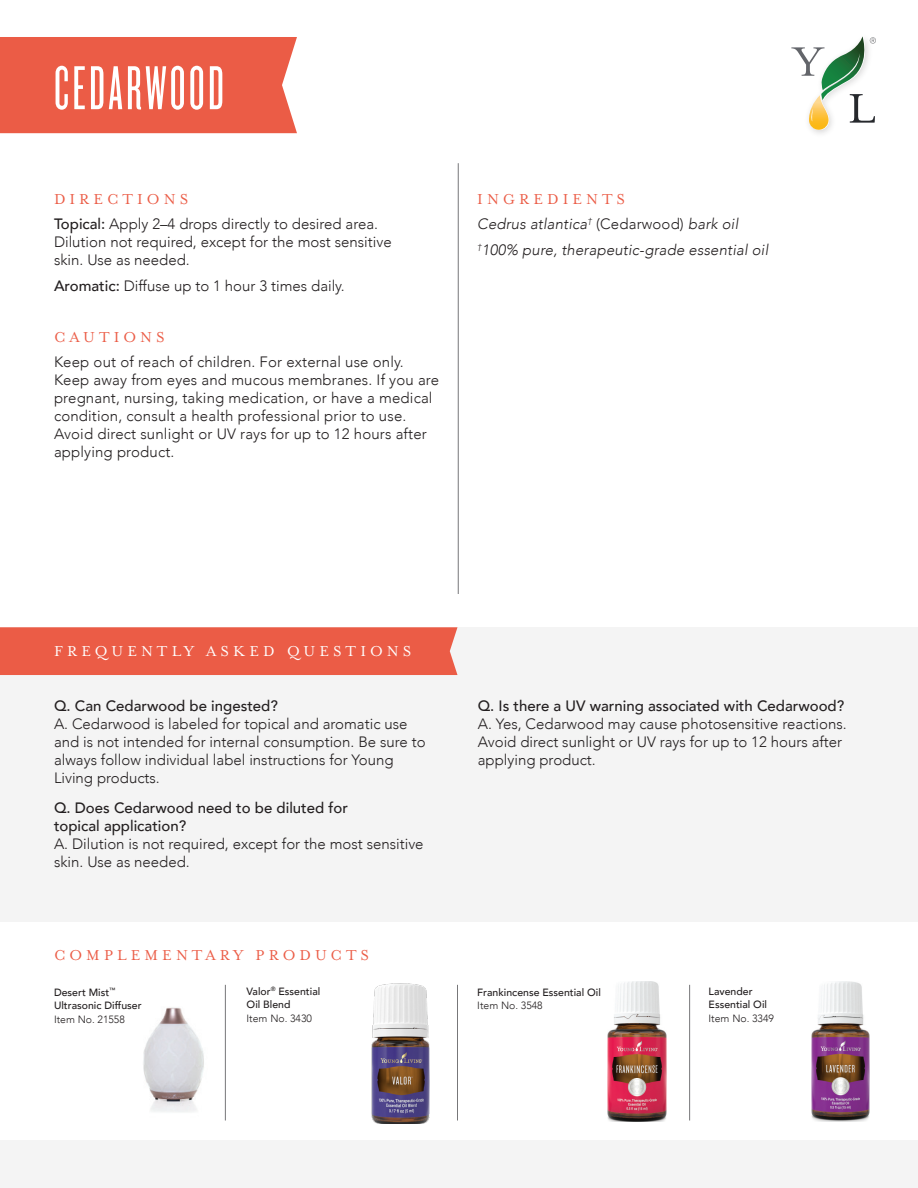
<style>
.page{position:relative;width:918px;height:1188px;background:#fff}
.page>*{position:absolute;margin:0;border:0;box-sizing:border-box;transform-origin:0 0}
.t1{font:64.5px "Knockout 26 Junior Flywght";letter-spacing:.05em;color:#fff}
.t2{font:16.5px "Mrs Eaves OT";letter-spacing:.25em;color:#eb5c46}
.t3{font:16.5px "Mrs Eaves OT";letter-spacing:.25em;color:#fff}
.t4{font:300 15px/18px "Avenir";color:#231f20}
.t5{font:italic 300 15px "Avenir";letter-spacing:.01em;color:#231f20}
.t6{font:500 10.5px/13.5px "Avenir";color:#231f20}
.t7{font:300 10.5px "Avenir";color:#231f20}
.s1{font-weight:500}
.s2{font-style:normal}
.s3{font-weight:300}
</style>
<div class="page">
<img style="left:143px;top:984px;width:83px;height:137px">
<img style="left:371px;top:983px;width:59px;height:141px">
<img style="left:608px;top:981px;width:58px;height:140px">
<img style="left:812px;top:981px;width:58px;height:140px">
<div style="left:0;top:627px;width:918px;height:295px;background:#f4f4f4"></div>
<div style="left:0;top:37px;width:297px;height:96px;background:#eb5c46"></div>
<div style="left:0;top:627px;width:458px;height:48px;background:#eb5c46"></div>
<hr style="left:458px;top:163px;width:1px;height:431px;background:#777779">
<svg style="left:791px;top:36px;width:85px;height:94px"></svg>
<hr style="left:225px;top:985px;width:1px;height:135px;background:#777779">
<hr style="left:457px;top:985px;width:1px;height:135px;background:#777779">
<hr style="left:689px;top:985px;width:1px;height:135px;background:#777779">
<div style="left:0;top:1140px;width:918px;height:48px;background:#f4f4f4"></div>
<p class="t1" style="left:54px;top:52px;width:171px">CEDARWOOD</p>
<p class="t2" style="left:54px;top:190px;width:136px">DIRECTIONS</p>
<p class="t4" style="left:54px;top:215px;width:339px"><span class="s1">Topical:</span> Apply 2–4 drops directly to desired area.<br>Dilution not required, except for the most sensitive skin. Use as needed.</p>
<p class="t4" style="left:54px;top:277px;width:292px"><span class="s1">Aromatic:</span> Diffuse up to 1 hour 3 times daily.</p>
<p class="t2" style="left:54px;top:328px;width:112px">CAUTIONS</p>
<p class="t4" style="left:54px;top:353px;width:387px">Keep out of reach of children. For external use only.<br>Keep away from eyes and mucous membranes. If you are pregnant, nursing, taking medication, or have a medical condition, consult a health professional prior to use.<br>Avoid direct sunlight or UV rays for up to 12 hours after applying product.</p>
<p class="t2" style="left:477px;top:190px;width:149px">INGREDIENTS</p>
<p class="t5" style="left:477px;top:215px;width:263px">Cedrus atlantica<sup>†</sup> <span class="s2">(Cedarwood)</span> bark oil</p>
<p class="t5" style="left:477px;top:241px;width:292px"><sup>†</sup>100% pure, therapeutic-grade essential oil</p>
<p class="t3" style="left:54px;top:642px;width:359px">FREQUENTLY ASKED QUESTIONS</p>
<p class="t4" style="left:54px;top:697px;width:373px"><span class="s1">Q. Can Cedarwood be ingested?<br></span>A. Cedarwood is labeled for topical and aromatic use and is not intended for internal consumption. Be sure to always follow individual label instructions for Young Living products.</p>
<p class="t4" style="left:54px;top:799px;width:371px"><span class="s1">Q. Does Cedarwood need to be diluted for<br>topical application?<br></span>A. Dilution is not required, except for the most sensitive skin. Use as needed.</p>
<p class="t2" style="left:54px;top:946px;width:317px">COMPLEMENTARY PRODUCTS</p>
<p class="t6" style="left:54px;top:985px;width:89px">Desert Mist<sup>™<br></sup>Ultrasonic Diffuser</p>
<p class="t7" style="left:54px;top:1013px;width:72px">Item No. 21558</p>
<p class="t6" style="left:247px;top:984px;width:75px">Valor<sup>®</sup> Essential<br>Oil Blend</p>
<p class="t7" style="left:247px;top:1012px;width:67px">Item No. 3430</p>
<p class="t4" style="left:478px;top:697px;width:370px"><span class="s1">Q. Is there a UV warning associated with Cedarwood?<br></span>A. Yes, Cedarwood may cause photosensitive reactions.<br>Avoid direct sunlight or UV rays for up to 12 hours after applying product.</p>
<p class="t6" style="left:477px;top:985px;width:125px">Frankincense Essential Oil<br><span class="s3">Item No. 3548</span></p>
<p class="t6" style="left:709px;top:984px;width:60px">Lavender<br>Essential Oil</p>
<p class="t7" style="left:709px;top:1012px;width:67px">Item No. 3349</p>
</div>
